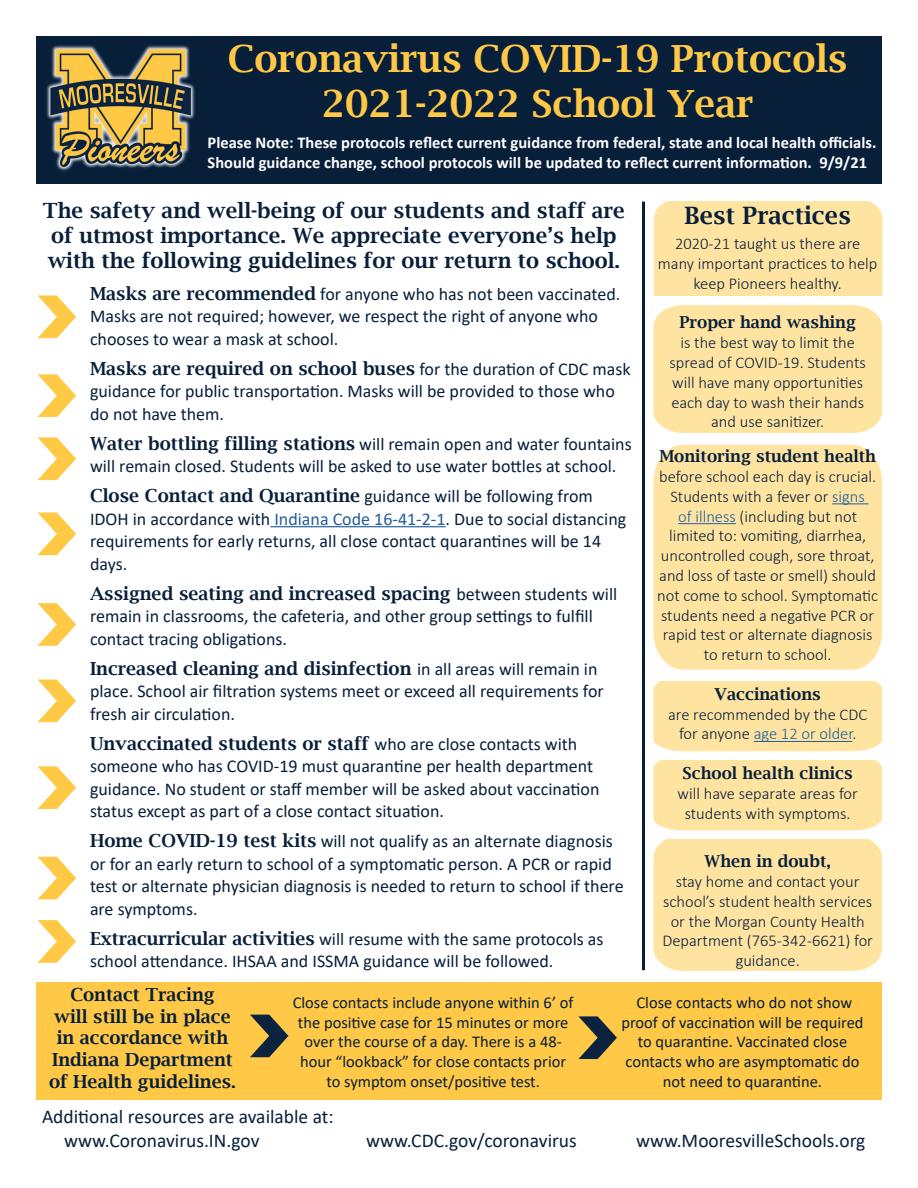
<style>
.page{position:relative;width:918px;height:1188px;background:#fff}
.page>*{position:absolute;margin:0;border:0;box-sizing:border-box;transform-origin:0 0}
.t1{font:600 37.5px/45px "Lucida Bright";color:#ffc846;text-align:center}
.t2{font:600 24px "Lucida Bright";color:#081f3a}
.t3{font:600 21px/25.2px "Lucida Bright";color:#081f3a}
.t4{font:19.5px/23.4px "Calibri";color:#081f3a}
.t5{font:18px/22.5px "Calibri";color:#081f3a}
.t6{font:600 18px/21.6px "Lucida Bright";color:#081f3a;text-align:center}
.t7{font:300 16.5px/19.8px "Calibri";color:#081f3a;text-align:center}
.t8{font:16.5px/19.8px "Calibri";color:#081f3a;text-align:center}
.t9{font:700 16.5px/19.8px "Calibri";color:#fff}
.t10{font:600 16.5px "Lucida Bright";color:#081f3a}
.s1{font-family:"Lucida Bright";font-weight:600}
.s2{font-family:"Calibri";font-weight:400}
.s3{color:#215e9e}
</style>
<div class="page">
<hr style="left:270px;top:526px;width:176px;height:1px;background:#215e9e">
<div style="left:654px;top:202px;width:228px;height:93px;background:#ffe3a1"></div>
<div style="left:36px;top:36px;width:846px;height:148px;background:#081f3a"></div>
<img style="left:46px;top:45px;width:149px;height:126px">
<div style="left:36px;top:983px;width:846px;height:117px;background:#ffc846"></div>
<svg style="left:250px;top:1015px;width:38px;height:42px"></svg>
<div style="left:653px;top:305px;width:229px;height:128px;background:#ffe3a1"></div>
<svg style="left:38px;top:295px;width:38px;height:43px"></svg>
<hr style="left:642px;top:202px;width:3px;height:768px;background:#081f3a">
<svg style="left:578px;top:1016px;width:39px;height:43px"></svg>
<div style="left:653px;top:445px;width:229px;height:225px;background:#ffe3a1"></div>
<div style="left:653px;top:681px;width:229px;height:70px;background:#ffe3a1"></div>
<div style="left:653px;top:760px;width:229px;height:70px;background:#ffe3a1"></div>
<div style="left:653px;top:839px;width:229px;height:132px;background:#ffe3a1"></div>
<hr style="left:832px;top:503px;width:37px;height:1px;background:#215e9e">
<hr style="left:678px;top:523px;width:58px;height:1px;background:#215e9e">
<hr style="left:754px;top:741px;width:98px;height:1px;background:#215e9e">
<svg style="left:38px;top:374px;width:38px;height:43px"></svg>
<svg style="left:38px;top:437px;width:38px;height:43px"></svg>
<svg style="left:38px;top:603px;width:38px;height:43px"></svg>
<svg style="left:38px;top:680px;width:38px;height:42px"></svg>
<svg style="left:38px;top:766px;width:38px;height:43px"></svg>
<svg style="left:38px;top:857px;width:38px;height:42px"></svg>
<svg style="left:38px;top:920px;width:38px;height:43px"></svg>
<svg style="left:38px;top:513px;width:38px;height:42px"></svg>
<h1 class="t1" style="left:228px;top:36px;width:621px">Coronavirus COVID-19 Protocols<br>2021-2022 School Year</h1>
<p class="t9" style="left:208px;top:132px;width:670px">Please Note: These protocols reflect current guidance from federal, state and local health officials.<br>Should guidance change, school protocols will be updated to reflect current information. 9/9/21</p>
<p class="t3" style="left:43px;top:198px;width:584px">The safety and well-being of our students and staff are of utmost importance. We appreciate everyone’s help with the following guidelines for our return to school.</p>
<p class="t5" style="left:90px;top:282px;width:532px"><span class="s1">Masks are recommended</span> for anyone who has not been vaccinated.<br>Masks are not required; however, we respect the right of anyone who chooses to wear a mask at school.</p>
<p class="t6" style="left:90px;top:357px;width:542px">Masks are required on school buses <span class="s2">for the duration of CDC mask</span></p>
<p class="t5" style="left:90px;top:380px;width:526px">guidance for public transportation. Masks will be provided to those who do not have them.</p>
<p class="t5" style="left:90px;top:432px;width:543px"><span class="s1">Water bottling filling stations</span> will remain open and water fountains will remain closed. Students will be asked to use water bottles at school.</p>
<p class="t5" style="left:90px;top:485px;width:538px"><span class="s1">Close Contact and Quarantine</span> guidance will be following from IDOH in accordance with <span class="s3">Indiana Code 16-41-2-1</span>. Due to social distancing requirements for early returns, all close contact quarantines will be 14 days.</p>
<p class="t6" style="left:90px;top:582px;width:529px">Assigned seating and increased spacing <span class="s2">between students will</span></p>
<p class="t5" style="left:90px;top:605px;width:504px">remain in classrooms, the cafeteria, and other group settings to fulfill contact tracing obligations.</p>
<p class="t6" style="left:90px;top:657px;width:509px">Increased cleaning and disinfection <span class="s2">in all areas will remain in</span></p>
<p class="t5" style="left:90px;top:680px;width:515px">place. School air filtration systems meet or exceed all requirements for fresh air circulation.</p>
<p class="t6" style="left:90px;top:732px;width:489px">Unvaccinated students or staff <span class="s2">who are close contacts with</span></p>
<p class="t5" style="left:90px;top:755px;width:511px">someone who has COVID-19 must quarantine per health department guidance. No student or staff member will be asked about vaccination status except as part of a close contact situation.</p>
<p class="t5" style="left:90px;top:830px;width:535px"><span class="s1">Home COVID-19 test kits</span> will not qualify as an alternate diagnosis or for an early return to school of a symptomatic person. A PCR or rapid test or alternate physician diagnosis is needed to return to school if there are symptoms.</p>
<p class="t5" style="left:90px;top:927px;width:515px"><span class="s1">Extracurricular activities</span> will resume with the same protocols as school attendance. IHSAA and ISSMA guidance will be followed.</p>
<h2 class="t2" style="left:684px;top:202px;width:168px">Best Practices</h2>
<p class="t7" style="left:658px;top:234px;width:221px">2020-21 taught us there are many important practices to help keep Pioneers healthy.</p>
<p class="t10" style="left:679px;top:313px;width:178px">Proper hand washing</p>
<p class="t7" style="left:670px;top:333px;width:198px">is the best way to limit the spread of COVID-19. Students will have many opportunities each day to wash their hands and use sanitizer.</p>
<p class="t10" style="left:659px;top:447px;width:218px">Monitoring student health</p>
<p class="t7" style="left:657px;top:466px;width:222px">before school each day is crucial.<br>Students with a fever or <span class="s3">signs<br>of illness</span> (including but not limited to: vomiting, diarrhea, uncontrolled cough, sore throat, and loss of taste or smell) should not come to school. Symptomatic students need a negative PCR or rapid test or alternate diagnosis to return to school.</p>
<p class="t10" style="left:715px;top:684px;width:108px">Vaccinations</p>
<p class="t7" style="left:668px;top:704px;width:201px">are recommended by the CDC for anyone <span class="s3">age 12 or older</span>.</p>
<p class="t10" style="left:683px;top:764px;width:172px">School health clinics</p>
<p class="t7" style="left:678px;top:783px;width:182px">will have separate areas for students with symptoms.</p>
<p class="t10" style="left:705px;top:852px;width:128px">When in doubt,</p>
<p class="t7" style="left:662px;top:871px;width:212px">stay home and contact your school’s student health services or the Morgan County Health<br>Department (765-342-6621) for guidance.</p>
<p class="t6" style="left:49px;top:984px;width:189px">Contact Tracing<br>will still be in place in accordance with<br>Indiana Department of Health guidelines.</p>
<p class="t8" style="left:293px;top:992px;width:282px">Close contacts include anyone within 6’ of the positive case for 15 minutes or more over the course of a day. There is a 48- hour “lookback” for close contacts prior to symptom onset/positive test.</p>
<p class="t8" style="left:621px;top:992px;width:244px">Close contacts who do not show proof of vaccination will be required to quarantine. Vaccinated close contacts who are asymptomatic do not need to quarantine.</p>
<p class="t4" style="left:64px;top:1105px;width:271px;text-indent:-22px">Additional resources are available at: www.Coronavirus.IN.gov</p>
<p class="t4" style="left:366px;top:1128px;width:212px">www.CDC.gov/coronavirus</p>
<p class="t4" style="left:636px;top:1128px;width:231px">www.MooresvilleSchools.org</p>
</div>
